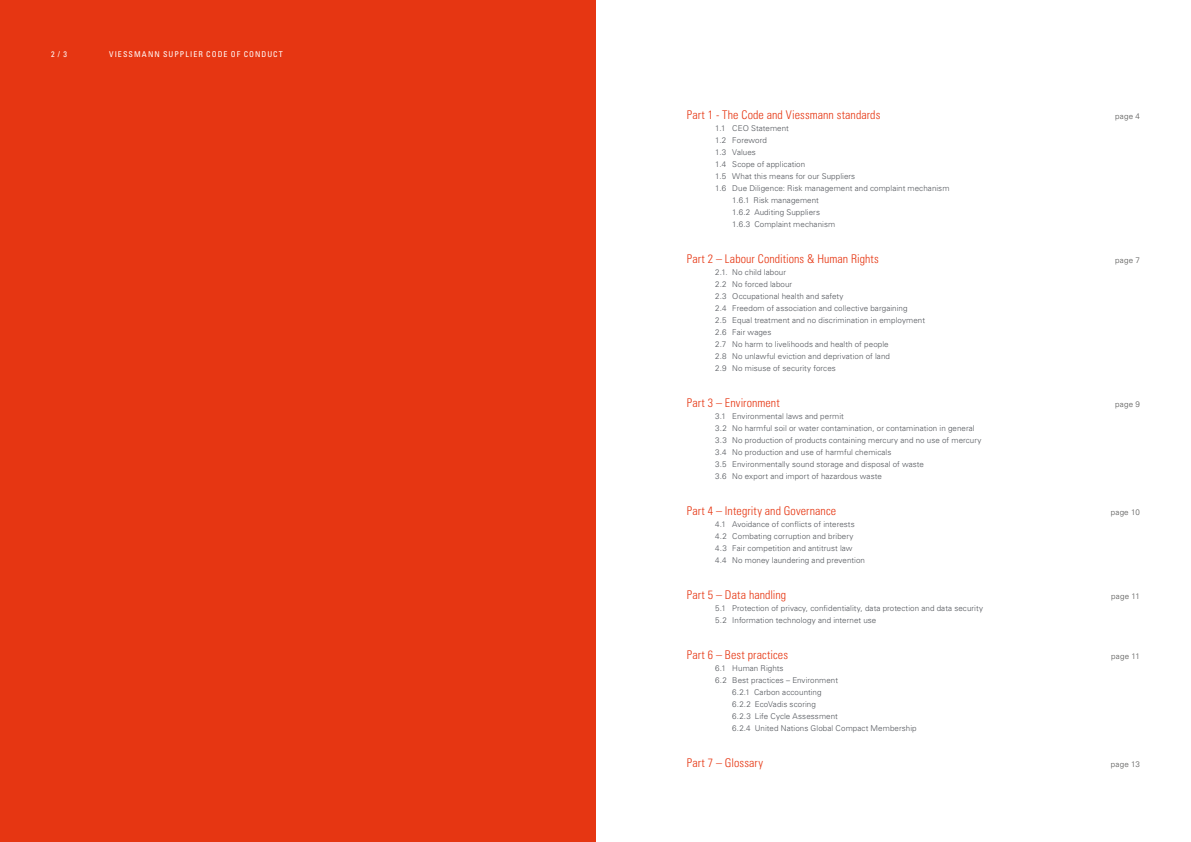
<style>
.page{position:relative;width:1191px;height:842px;background:#fff}
.page>*{position:absolute;margin:0;border:0;box-sizing:border-box;transform-origin:0 0}
.t1{font:12px "Univers LTCYR 47 Light Cond";letter-spacing:.005em;color:#e63612}
.t2{font:300 8px/12px "Univers LTCYR 45";letter-spacing:.01em;color:#52555b}
.t3{font:300 8px "Univers LTCYR 45";letter-spacing:.025em;color:#575756}
.t4{font:condensed 8px "Univers LTCYR 57";letter-spacing:.13em;color:#fff}
</style>
<div class="page">
<div style="left:0;top:0;width:595px;height:842px;background:#e63612"></div>
<p class="t4" style="left:51px;top:50px;width:18px">2 / 3</p>
<p class="t4" style="left:109px;top:50px;width:175px">VIESSMANN SUPPLIER CODE OF CONDUCT</p>
<h1 class="t1" style="left:687px;top:107px;width:195px">Part 1 - The Code and Viessmann standards</h1>
<p class="t3" style="left:1115px;top:111px;width:26px">page 4</p>
<p class="t2" style="left:715px;top:122px;width:75px">1.1 CEO Statement</p>
<p class="t2" style="left:715px;top:134px;width:53px">1.2 Foreword</p>
<p class="t2" style="left:715px;top:146px;width:42px">1.3 Values</p>
<p class="t2" style="left:715px;top:158px;width:91px">1.4 Scope of application</p>
<p class="t2" style="left:715px;top:170px;width:141px">1.5 What this means for our Suppliers</p>
<p class="t2" style="left:715px;top:182px;width:236px">1.6 Due Diligence: Risk management and complaint mechanism</p>
<p class="t2" style="left:732px;top:194px;width:88px">1.6.1 Risk management</p>
<p class="t2" style="left:732px;top:206px;width:89px">1.6.2 Auditing Suppliers</p>
<p class="t2" style="left:732px;top:218px;width:104px">1.6.3 Complaint mechanism</p>
<h1 class="t1" style="left:687px;top:251px;width:193px">Part 2 – Labour Conditions &amp; Human Rights</h1>
<p class="t3" style="left:1115px;top:255px;width:26px">page 7</p>
<p class="t2" style="left:715px;top:266px;width:211px">2.1. No child labour<br>2.2 No forced labour<br>2.3 Occupational health and safety<br>2.4 Freedom of association and collective bargaining<br>2.5 Equal treatment and no discrimination in employment 2.6 Fair wages<br>2.7 No harm to livelihoods and health of people<br>2.8 No unlawful eviction and deprivation of land<br>2.9 No misuse of security forces</p>
<h1 class="t1" style="left:687px;top:395px;width:94px">Part 3 – Environment</h1>
<p class="t3" style="left:1115px;top:399px;width:26px">page 9</p>
<p class="t2" style="left:715px;top:410px;width:268px">3.1 Environmental laws and permit<br>3.2 No harmful soil or water contamination, or contamination in general 3.3 No production of products containing mercury and no use of mercury 3.4 No production and use of harmful chemicals<br>3.5 Environmentally sound storage and disposal of waste<br>3.6 No export and import of hazardous waste</p>
<h1 class="t1" style="left:687px;top:503px;width:151px">Part 4 – Integrity and Governance</h1>
<p class="t3" style="left:1110px;top:507px;width:31px">page 10</p>
<p class="t2" style="left:715px;top:518px;width:151px">4.1 Avoidance of conflicts of interests 4.2 Combating corruption and bribery 4.3 Fair competition and antitrust law 4.4 No money laundering and prevention</p>
<h1 class="t1" style="left:687px;top:587px;width:101px">Part 5 – Data handling</h1>
<p class="t3" style="left:1111px;top:591px;width:30px">page 11</p>
<p class="t2" style="left:715px;top:602px;width:269px">5.1 Protection of privacy, confidentiality, data protection and data security<br>5.2 Information technology and internet use</p>
<h1 class="t1" style="left:687px;top:647px;width:103px">Part 6 – Best practices</h1>
<p class="t3" style="left:1111px;top:651px;width:30px">page 11</p>
<p class="t2" style="left:715px;top:662px;width:70px">6.1 Human Rights</p>
<p class="t2" style="left:715px;top:674px;width:124px">6.2 Best practices – Environment</p>
<p class="t2" style="left:732px;top:686px;width:91px">6.2.1 Carbon accounting</p>
<p class="t2" style="left:732px;top:698px;width:85px">6.2.2 EcoVadis scoring</p>
<p class="t2" style="left:732px;top:710px;width:107px">6.2.3 Life Cycle Assessment</p>
<p class="t2" style="left:732px;top:722px;width:186px">6.2.4 United Nations Global Compact Membership</p>
<h1 class="t1" style="left:687px;top:755px;width:78px">Part 7 – Glossary</h1>
<p class="t3" style="left:1110px;top:759px;width:31px">page 13</p>
</div>
